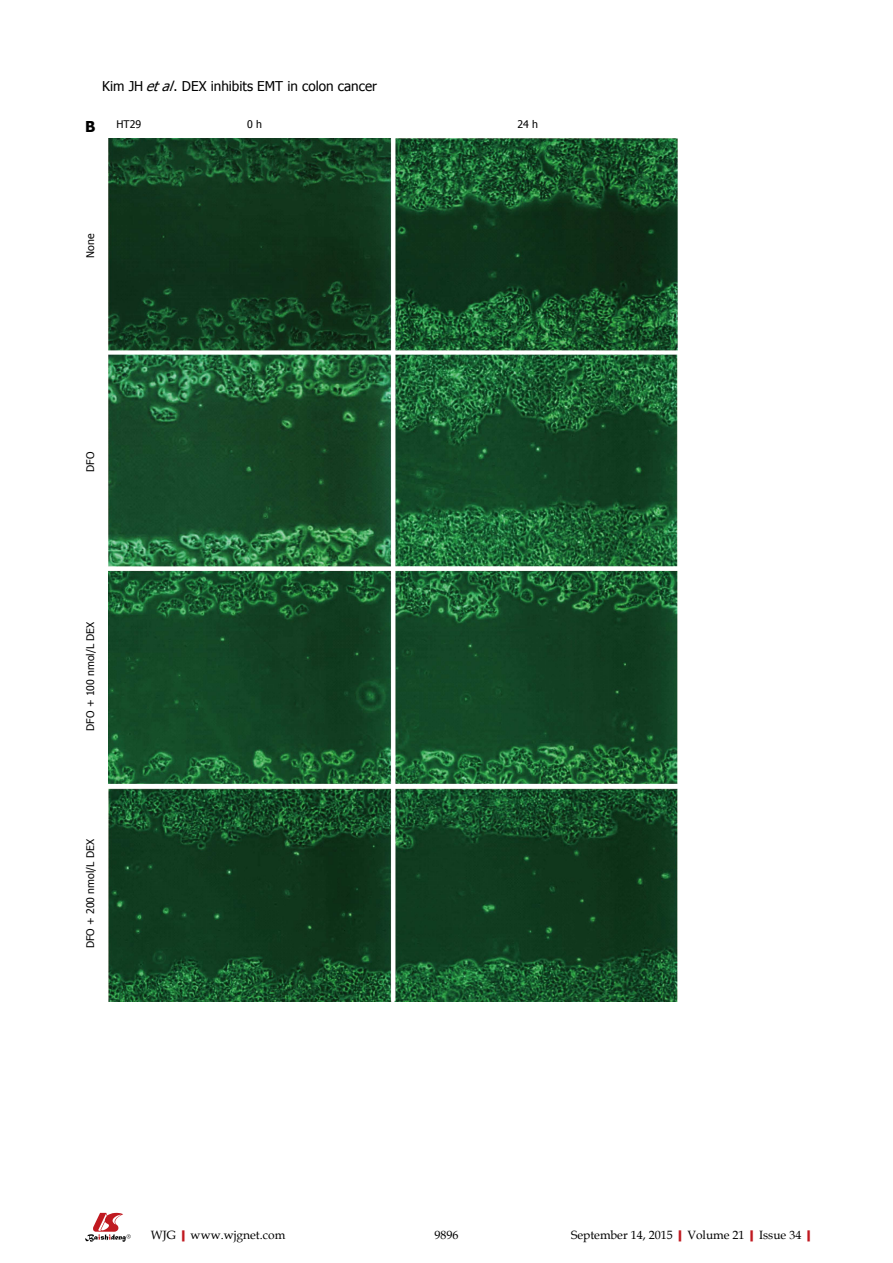
<style>
.page{position:relative;width:893px;height:1263px;background:#fff}
.page>*{position:absolute;margin:0;border:0;box-sizing:border-box;transform-origin:0 0}
.t1{font:700 15px "Tahoma";color:#000}
.t2{font:13.5px "Tahoma";color:#000}
.t3{font:12px "Book Antiqua";color:#000}
.t4{font:10.5px "Tahoma";color:#000}
.s1{font-style:italic}
.s2{font-weight:700;color:#c01920}
</style>
<div class="page">
<svg style="left:85px;top:1213px;width:46px;height:29px"></svg>
<img style="left:108px;top:138px;width:570px;height:863px">
<hr style="left:391px;top:134px;width:4px;height:867px;background:#fff">
<div style="left:105px;top:350px;width:574px;height:5px;background:#fff"></div>
<div style="left:105px;top:566px;width:574px;height:5px;background:#fff"></div>
<hr style="left:105px;top:784px;width:574px;height:4px;background:#fff">
<p class="t2" style="left:102px;top:77px;width:276px">Kim JH <span class="s1">etal</span>. DEX inhibits EMT in colon cancer</p>
<p class="t1" style="left:85px;top:116px;width:12px">B</p>
<p class="t4" style="left:116px;top:117px;width:26px">HT29</p>
<p class="t4" style="left:83px;top:258px;width:26px;rotate:-90deg">None</p>
<p class="t4" style="left:83px;top:472px;width:22px;rotate:-90deg">DFO</p>
<p class="t4" style="left:83px;top:731px;width:111px;rotate:-90deg">DFO + 100 nmol/L DEX</p>
<p class="t4" style="left:83px;top:948px;width:111px;rotate:-90deg">DFO + 200 nmol/L DEX</p>
<p class="t4" style="left:247px;top:117px;width:16px">0 h</p>
<p class="t4" style="left:517px;top:117px;width:22px">24 h</p>
<p class="t3" style="left:151px;top:1226px;width:136px">WJG<span class="s2">|</span>www.wjgnet.com</p>
<p class="t3" style="left:434px;top:1226px;width:25px">9896</p>
<p class="t3" style="left:571px;top:1226px;width:246px">September 14, 2015<span class="s2">|</span>Volume 21<span class="s2">|</span>Issue 34<span class="s2">|</span></p>
</div>
